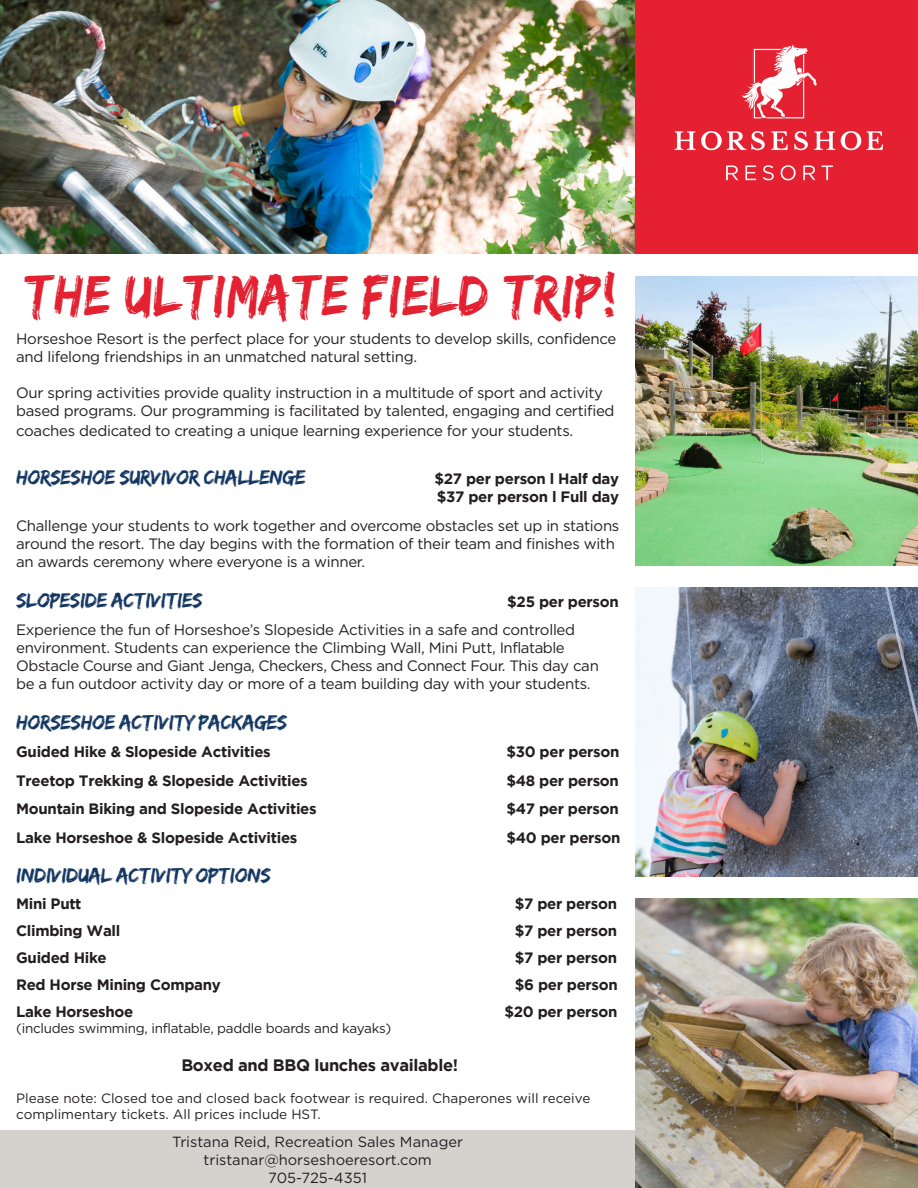
<style>
.page{position:relative;width:918px;height:1188px;background:#fff}
.page>*{position:absolute;margin:0;border:0;box-sizing:border-box;transform-origin:0 0}
.t1{font:49.95px "Edo";letter-spacing:.02em;color:#e32130;scale:.9 1}
.t2{font:18px "Edo";letter-spacing:-.02em;color:#143761}
.t3{font:700 16.5px "Gotham";letter-spacing:-.02em;color:#231f20}
.t4{font:15px/18px "Gotham";letter-spacing:-.02em;color:#231f20}
.t5{font:700 15px/18px "Gotham";letter-spacing:-.02em;color:#231f20}
.t6{font:14.7px "Gotham";color:#231f20}
.t7{font:13.5px/16.2px "Gotham";color:#231f20}
.t8{font:13.5px "Gotham";letter-spacing:-.02em;color:#231f20}
</style>
<div class="page">
<img style="left:635px;top:276px;width:283px;height:290px">
<img style="left:0;top:0;width:918px;height:254px">
<div style="left:0;top:1130px;width:635px;height:58px;background:#d5d2ce"></div>
<img style="left:635px;top:898px;width:283px;height:290px">
<img style="left:635px;top:587px;width:283px;height:290px">
<p class="t1" style="left:23px;top:272px;width:660px">THE ULTIMATE FIELD TRIP!</p>
<p class="t4" style="left:16px;top:330px;width:602px">Horseshoe Resort is the perfect place for your students to develop skills, confidence and lifelong friendships in an unmatched natural setting.</p>
<p class="t4" style="left:16px;top:384px;width:600px">Our spring activities provide quality instruction in a multitude of sport and activity based programs. Our programming is facilitated by talented, engaging and certified</p>
<p class="t4" style="left:16px;top:421px;width:559px">coaches dedicated to creating a unique learning experience for your students.</p>
<p class="t2" style="left:16px;top:469px;width:291px">HORSESHOE SURVIVOR CHALLENGE</p>
<p class="t5" style="left:434px;top:470px;width:186px">$27 per person l Half day $37 per person l Full day</p>
<p class="t4" style="left:16px;top:516px;width:605px">Challenge your students to work together and overcome obstacles set up in stations around the resort. The day begins with the formation of their team and finishes with an awards ceremony where everyone is a winner.</p>
<p class="t2" style="left:16px;top:591px;width:188px">SLOPESIDE ACTIVITIES</p>
<p class="t5" style="left:507px;top:592px;width:113px">$25 per person</p>
<p class="t4" style="left:16px;top:620px;width:560px">Experience the fun of Horseshoe’s Slopeside Activities in a safe and controlled</p>
<p class="t4" style="left:16px;top:638px;width:550px">environment. Students can experience the Climbing Wall, Mini Putt, Inflatable</p>
<p class="t4" style="left:16px;top:656px;width:584px">Obstacle Course and Giant Jenga, Checkers, Chess and Connect Four. This day can</p>
<p class="t4" style="left:16px;top:674px;width:576px">be a fun outdoor activity day or more of a team building day with your students.</p>
<p class="t2" style="left:16px;top:713px;width:273px">HORSESHOE ACTIVITY PACKAGES</p>
<p class="t5" style="left:16px;top:742px;width:256px">Guided Hike &amp; Slopeside Activities</p>
<p class="t5" style="left:506px;top:742px;width:115px">$30 per person</p>
<p class="t5" style="left:16px;top:771px;width:293px">Treetop Trekking &amp; Slopeside Activities</p>
<p class="t5" style="left:506px;top:771px;width:114px">$48 per person</p>
<p class="t5" style="left:16px;top:799px;width:302px">Mountain Biking and Slopeside Activities</p>
<p class="t5" style="left:506px;top:799px;width:114px">$47 per person</p>
<p class="t5" style="left:16px;top:828px;width:283px">Lake Horseshoe &amp; Slopeside Activities</p>
<p class="t5" style="left:506px;top:828px;width:116px">$40 per person</p>
<p class="t2" style="left:16px;top:867px;width:256px">INDIVIDUAL ACTIVITY OPTIONS</p>
<p class="t5" style="left:16px;top:895px;width:67px">Mini Putt</p>
<p class="t5" style="left:515px;top:895px;width:104px">$7 per person</p>
<p class="t5" style="left:16px;top:922px;width:106px">Climbing Wall</p>
<p class="t5" style="left:515px;top:922px;width:104px">$7 per person</p>
<p class="t5" style="left:16px;top:949px;width:92px">Guided Hike</p>
<p class="t5" style="left:515px;top:949px;width:104px">$7 per person</p>
<p class="t5" style="left:16px;top:976px;width:206px">Red Horse Mining Company</p>
<p class="t5" style="left:515px;top:976px;width:105px">$6 per person</p>
<p class="t5" style="left:16px;top:1003px;width:119px">Lake Horseshoe</p>
<p class="t5" style="left:504px;top:1003px;width:115px">$20 per person</p>
<p class="t8" style="left:16px;top:1021px;width:377px">(includes swimming, inflatable, paddle boards and kayaks)</p>
<p class="t3" style="left:181px;top:1056px;width:278px">Boxed and BBQ lunches available!</p>
<p class="t7" style="left:16px;top:1089px;width:576px">Please note: Closed toe and closed back footwear is required. Chaperones will receive complimentary tickets. All prices include HST.</p>
<p class="t6" style="left:172px;top:1134px;width:293px">Tristana Reid, Recreation Sales Manager</p>
<p class="t6" style="left:203px;top:1152px;width:230px">tristanar@horseshoeresort.com</p>
<p class="t6" style="left:268px;top:1170px;width:100px">705-725-4351</p>
</div>
